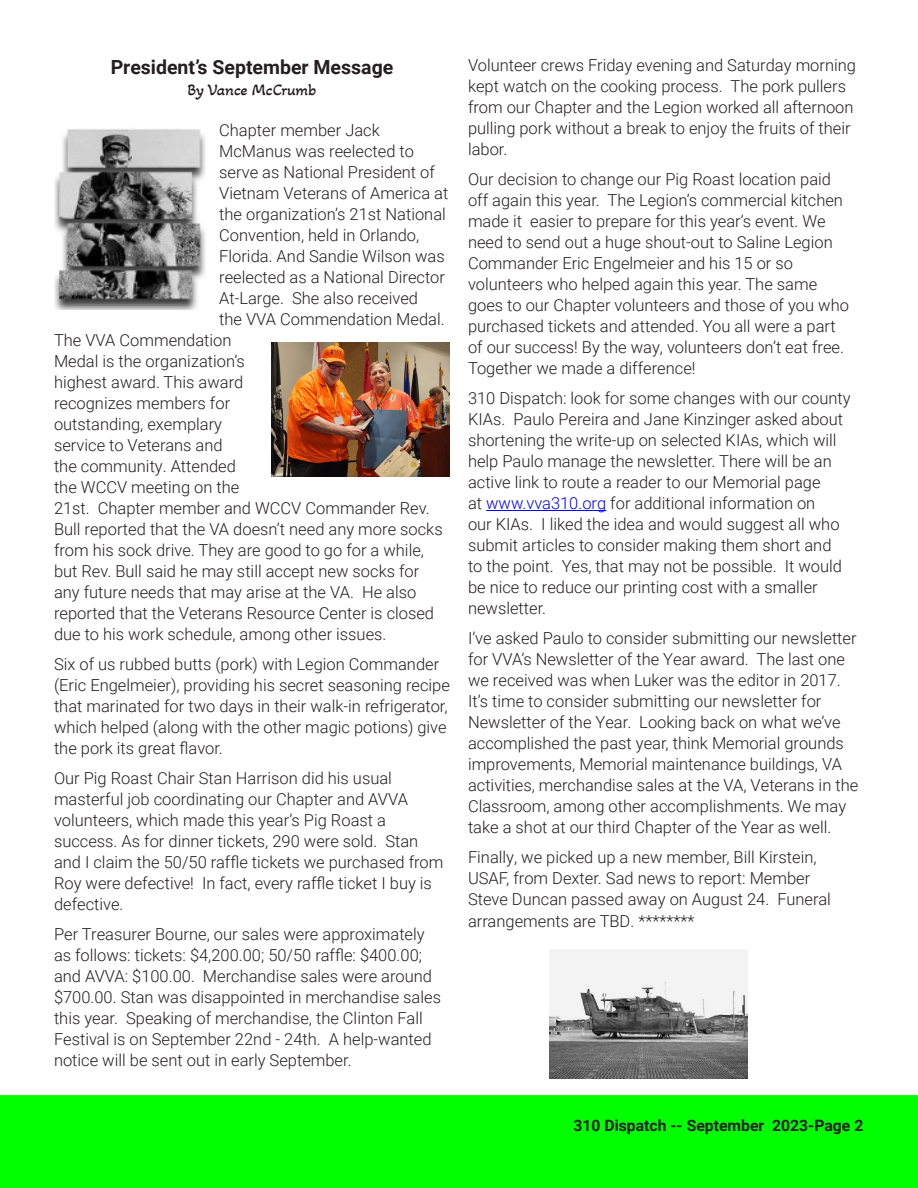
<style>
.page{position:relative;width:918px;height:1188px;background:#fff}
.page>*{position:absolute;margin:0;border:0;box-sizing:border-box;transform-origin:0 0}
.Dispatch_Heading{font:700 19.5px "Roboto";color:#231f20}
.Dispatch_Body_-_Robo{font:300 16.5px/21px "Roboto";color:#231f20}
.Byline_Dispatch{font:16.5px "Akaya Kanadaka";letter-spacing:-.005em;color:#231f20}
.t1{font:700 15.75px "Roboto";color:#231f20}
.s1{color:#00f}
</style>
<div class="page">
<div style="left:0;top:1095px;width:918px;height:93px;background:#0f0"></div>
<hr style="left:486px;top:510px;width:120px;height:1px;background:#00f">
<img style="left:54px;top:129px;width:152px;height:181px">
<img style="left:271px;top:342px;width:179px;height:135px">
<img style="left:550px;top:949px;width:198px;height:130px">
<p class="Dispatch_Heading" style="left:111px;top:54px;width:284px">President’s September Message</p>
<p class="Byline_Dispatch" style="left:187px;top:80px;width:131px">By Vance McCrumb</p>
<p class="Dispatch_Body_-_Robo" style="left:219px;top:119px;width:162px">Chapter member Jack</p>
<p class="Dispatch_Body_-_Robo" style="left:219px;top:140px;width:196px">McManus was reelected to</p>
<p class="Dispatch_Body_-_Robo" style="left:219px;top:161px;width:217px">serve as National President of</p>
<p class="Dispatch_Body_-_Robo" style="left:219px;top:182px;width:231px">Vietnam Veterans of America at</p>
<p class="Dispatch_Body_-_Robo" style="left:219px;top:203px;width:228px">the organization’s 21st National</p>
<p class="Dispatch_Body_-_Robo" style="left:219px;top:224px;width:202px">Convention, held in Orlando,</p>
<p class="Dispatch_Body_-_Robo" style="left:219px;top:245px;width:227px">Florida. And Sandie Wilson was</p>
<p class="Dispatch_Body_-_Robo" style="left:219px;top:266px;width:227px">reelected as a National Director</p>
<p class="Dispatch_Body_-_Robo" style="left:219px;top:287px;width:200px">At-Large. She also received</p>
<p class="Dispatch_Body_-_Robo" style="left:219px;top:308px;width:227px">the VVA Commendation Medal.</p>
<p class="Dispatch_Body_-_Robo" style="left:54px;top:329px;width:179px">The VVA Commendation</p>
<p class="Dispatch_Body_-_Robo" style="left:54px;top:350px;width:192px">Medal is the organization’s</p>
<p class="Dispatch_Body_-_Robo" style="left:54px;top:371px;width:191px">highest award. This award</p>
<p class="Dispatch_Body_-_Robo" style="left:54px;top:392px;width:178px">recognizes members for</p>
<p class="Dispatch_Body_-_Robo" style="left:54px;top:413px;width:170px">outstanding, exemplary</p>
<p class="Dispatch_Body_-_Robo" style="left:54px;top:434px;width:170px">service to Veterans and</p>
<p class="Dispatch_Body_-_Robo" style="left:54px;top:455px;width:184px">the community. Attended</p>
<p class="Dispatch_Body_-_Robo" style="left:54px;top:476px;width:187px">the WCCV meeting on the</p>
<p class="Dispatch_Body_-_Robo" style="left:54px;top:497px;width:377px">21st. Chapter member and WCCV Commander Rev.</p>
<p class="Dispatch_Body_-_Robo" style="left:54px;top:518px;width:390px">Bull reported that the VA doesn’t need any more socks</p>
<p class="Dispatch_Body_-_Robo" style="left:54px;top:539px;width:372px">from his sock drive. They are good to go for a while,</p>
<p class="Dispatch_Body_-_Robo" style="left:54px;top:560px;width:367px">but Rev. Bull said he may still accept new socks for</p>
<p class="Dispatch_Body_-_Robo" style="left:54px;top:581px;width:364px">any future needs that may arise at the VA. He also</p>
<p class="Dispatch_Body_-_Robo" style="left:54px;top:602px;width:382px">reported that the Veterans Resource Center is closed</p>
<p class="Dispatch_Body_-_Robo" style="left:54px;top:623px;width:334px">due to his work schedule, among other issues.</p>
<p class="Dispatch_Body_-_Robo" style="left:54px;top:653px;width:397px">Six of us rubbed butts (pork) with Legion Commander (Eric Engelmeier), providing his secret seasoning recipe that marinated for two days in their walk-in refrigerator, which helped (along with the other magic potions) give the pork its great flavor.</p>
<p class="Dispatch_Body_-_Robo" style="left:54px;top:767px;width:391px">Our Pig Roast Chair Stan Harrison did his usual masterful job coordinating our Chapter and AVVA volunteers, which made this year’s Pig Roast a success. As for dinner tickets, 290 were sold. Stan and I claim the 50/50 raffle tickets we purchased from Roy were defective! In fact, every raffle ticket I buy is defective.</p>
<p class="Dispatch_Body_-_Robo" style="left:54px;top:923px;width:389px">Per Treasurer Bourne, our sales were approximately as follows: tickets: $4,200.00; 50/50 raffle: $400.00; and AVVA: $100.00. Merchandise sales were around $700.00. Stan was disappointed in merchandise sales this year. Speaking of merchandise, the Clinton Fall Festival is on September 22nd - 24th. A help-wanted notice will be sent out in early September.</p>
<p class="Dispatch_Body_-_Robo" style="left:468px;top:54px;width:390px">Volunteer crews Friday evening and Saturday morning kept watch on the cooking process. The pork pullers from our Chapter and the Legion worked all afternoon pulling pork without a break to enjoy the fruits of their labor.</p>
<p class="Dispatch_Body_-_Robo" style="left:468px;top:168px;width:382px">Our decision to change our Pig Roast location paid off again this year. The Legion’s commercial kitchen made it easier to prepare for this year’s event. We need to send out a huge shout-out to Saline Legion Commander Eric Engelmeier and his 15 or so volunteers who helped again this year. The same goes to our Chapter volunteers and those of you who purchased tickets and attended. You all were a part of our success! By the way, volunteers don’t eat free.<br>Together we made a difference!</p>
<p class="Dispatch_Body_-_Robo" style="left:468px;top:387px;width:384px">310 Dispatch: look for some changes with our county KIAs. Paulo Pereira and Jane Kinzinger asked about shortening the write-up on selected KIAs, which will help Paulo manage the newsletter. There will be an active link to route a reader to our Memorial page<br>at <span class="s1">www.vva310.org</span> for additional information on<br>our KIAs. I liked the idea and would suggest all who submit articles to consider making them short and<br>to the point. Yes, that may not be possible. It would be nice to reduce our printing cost with a smaller newsletter.</p>
<p class="Dispatch_Body_-_Robo" style="left:468px;top:627px;width:392px">I’ve asked Paulo to consider submitting our newsletter for VVA’s Newsletter of the Year award. The last one we received was when Luker was the editor in 2017.<br>It’s time to consider submitting our newsletter for Newsletter of the Year. Looking back on what we’ve accomplished the past year, think Memorial grounds improvements, Memorial maintenance buildings, VA activities, merchandise sales at the VA, Veterans in the Classroom, among other accomplishments. We may take a shot at our third Chapter of the Year as well.</p>
<p class="Dispatch_Body_-_Robo" style="left:468px;top:846px;width:364px">Finally, we picked up a new member, Bill Kirstein, USAF, from Dexter. Sad news to report: Member Steve Duncan passed away on August 24. Funeral arrangements are TBD. ********</p>
<p class="t1" style="left:573px;top:1114px;width:291px">310 Dispatch -- September 2023-Page 2</p>
</div>
